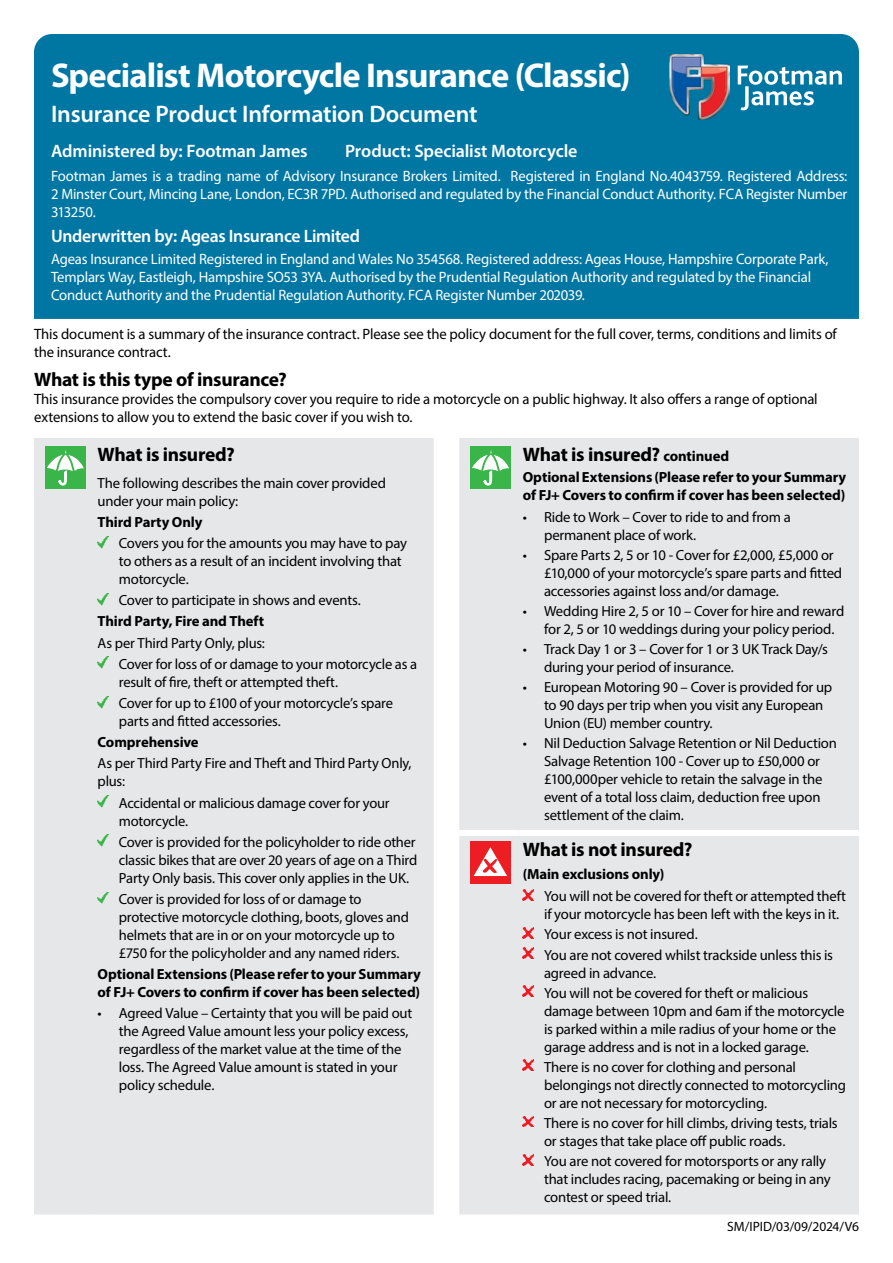
<style>
.page{position:relative;width:893px;height:1263px;background:#fff}
.page>*{position:absolute;margin:0;border:0;box-sizing:border-box;transform-origin:0 0}
.Form_title{font:700 34.5px "Myriad Pro";letter-spacing:-.025em;color:#fff}
.Form_sub_title{font:600 24px "Myriad Pro";letter-spacing:-.005em;color:#fff}
.Cover_subhead{font:700 19.5px "Myriad Pro";letter-spacing:-.015em;color:#000}
.Company_Product_header{font:600 18px "Myriad Pro";letter-spacing:-.005em;color:#fff}
.Form_intro{font:600 18px "Myriad Pro";letter-spacing:-.02em;color:#fff}
.Form_intro-2{font:15px/18px "Myriad Pro";letter-spacing:-.015em;color:#fff;text-align:justify}
.Form_intro-3{font:15px/18px "Myriad Pro";letter-spacing:-.01em;color:#000}
.Covered_bullets{font:14.7px/18px "Myriad Pro";letter-spacing:-.015em;color:#000}
.Covered_bullets-2{font:700 14.7px/18px "Myriad Pro";letter-spacing:-.01em;color:#000}
.t1{font:13.5px "Myriad Pro";letter-spacing:-.01em;color:#000}
.s1{font-size:14.7px}
</style>
<div class="page">
<div style="left:459px;top:438px;width:400px;height:776px;background:#e6e7e8"></div>
<div style="left:459px;top:830px;width:60px;height:6px;background:#fff"></div>
<div style="left:519px;top:830px;width:340px;height:6px;background:#fff"></div>
<div style="left:470px;top:446px;width:41px;height:43px;background:#39b54a"></div>
<svg style="left:472px;top:450px;width:37px;height:35px"></svg>
<div style="left:470px;top:841px;width:41px;height:43px;background:#ed1d24"></div>
<svg style="left:474px;top:847px;width:33px;height:29px"></svg>
<svg style="left:523px;top:889px;width:11px;height:11px"></svg>
<svg style="left:523px;top:927px;width:11px;height:11px"></svg>
<svg style="left:523px;top:948px;width:11px;height:10px"></svg>
<svg style="left:523px;top:986px;width:11px;height:11px"></svg>
<svg style="left:523px;top:1060px;width:11px;height:11px"></svg>
<svg style="left:523px;top:1116px;width:11px;height:11px"></svg>
<svg style="left:523px;top:1154px;width:11px;height:11px"></svg>
<div style="left:34px;top:438px;width:400px;height:776px;background:#e6e7e8"></div>
<div style="left:45px;top:446px;width:41px;height:43px;background:#39b54a"></div>
<svg style="left:46px;top:450px;width:38px;height:35px"></svg>
<svg style="left:98px;top:536px;width:10px;height:12px"></svg>
<svg style="left:98px;top:593px;width:10px;height:12px"></svg>
<svg style="left:98px;top:657px;width:10px;height:12px"></svg>
<svg style="left:98px;top:696px;width:10px;height:12px"></svg>
<svg style="left:98px;top:796px;width:10px;height:11px"></svg>
<svg style="left:98px;top:835px;width:10px;height:12px"></svg>
<svg style="left:98px;top:892px;width:10px;height:12px"></svg>
<div style="left:34px;top:34px;width:825px;height:285px;background:#0076a3"></div>
<img style="left:669px;top:54px;width:60px;height:66px">
<svg style="left:738px;top:66px;width:104px;height:44px"></svg>
<p class="Form_title" style="left:51px;top:53px;width:581px">Specialist Motorcycle Insurance (Classic)</p>
<p class="Form_sub_title" style="left:51px;top:99px;width:428px">Insurance Product Information Document</p>
<p class="Company_Product_header" style="left:51px;top:139px;width:258px">Administered by: Footman James</p>
<p class="Company_Product_header" style="left:345px;top:139px;width:234px">Product: Specialist Motorcycle</p>
<p class="Form_intro-2" style="left:51px;top:167px;width:798px">Footman James is a trading name of Advisory Insurance Brokers Limited. Registered in England No.4043759. Registered Address:<br>2 Minster Court, Mincing Lane, London, EC3R 7PD. Authorised and regulated by the Financial Conduct Authority. FCA Register Number 313250.</p>
<p class="Form_intro" style="left:51px;top:224px;width:310px">Underwritten by: Ageas Insurance Limited</p>
<p class="Form_intro-2" style="left:51px;top:250px;width:779px;text-align:left">Ageas Insurance Limited Registered in England and Wales No 354568. Registered address: Ageas House, Hampshire Corporate Park,<br>Templars Way, Eastleigh, Hampshire SO53 3YA. Authorised by the Prudential Regulation Authority and regulated by the Financial<br>Conduct Authority and the Prudential Regulation Authority. FCA Register Number 202039.</p>
<p class="Form_intro-3" style="left:34px;top:324px;width:804px">This document is a summary of the insurance contract. Please see the policy document for the full cover, terms, conditions and limits of the insurance contract.</p>
<p class="Cover_subhead" style="left:34px;top:367px;width:254px">What is this type of insurance?</p>
<p class="Form_intro-3" style="left:34px;top:390px;width:785px">This insurance provides the compulsory cover you require to ride a motorcycle on a public highway. It also offers a range of optional extensions to allow you to extend the basic cover if you wish to.</p>
<p class="Cover_subhead" style="left:98px;top:442px;width:139px">What is insured?</p>
<p class="Covered_bullets" style="left:98px;top:473px;width:290px">The following describes the main cover provided under your main policy:</p>
<p class="Covered_bullets-2" style="left:98px;top:512px;width:106px">Third Party Only</p>
<p class="Covered_bullets" style="left:119px;top:534px;width:290px">Covers you for the amounts you may have to pay to others as a result of an incident involving that motorcycle.</p>
<p class="Covered_bullets" style="left:119px;top:591px;width:244px">Cover to participate in shows and events.</p>
<p class="Covered_bullets-2" style="left:98px;top:612px;width:168px">Third Party, Fire and Theft</p>
<p class="Covered_bullets" style="left:98px;top:633px;width:169px">As per Third Party Only, plus:</p>
<p class="Covered_bullets" style="left:119px;top:655px;width:300px">Cover for loss of or damage to your motorcycle as a result of fire, theft or attempted theft.</p>
<p class="Covered_bullets" style="left:119px;top:694px;width:276px">Cover for up to £100 of your motorcycle’s spare parts and fitted accessories.</p>
<p class="Covered_bullets-2" style="left:98px;top:733px;width:103px">Comprehensive</p>
<p class="Covered_bullets" style="left:98px;top:754px;width:315px">As per Third Party Fire and Theft and Third Party Only, plus:</p>
<p class="Covered_bullets" style="left:119px;top:793px;width:272px">Accidental or malicious damage cover for your motorcycle.</p>
<p class="Covered_bullets" style="left:119px;top:833px;width:300px;text-align:justify">Cover is provided for the policyholder to ride other classic bikes that are over 20 years of age on a Third Party Only basis. This cover only applies in the UK.</p>
<p class="Covered_bullets" style="left:119px;top:890px;width:292px">Cover is provided for loss of or damage to protective motorcycle clothing, boots, gloves and helmets that are in or on your motorcycle up to £750 for the policyholder and any named riders.</p>
<p class="Covered_bullets-2" style="left:98px;top:965px;width:325px">Optional Extensions (Please refer to your Summary of FJ+ Covers to confirm if cover has been selected)</p>
<p class="Covered_bullets" style="left:119px;top:1004px;width:295px;text-indent:-21px">• Agreed Value – Certainty that you will be paid out the Agreed Value amount less your policy excess, regardless of the market value at the time of the loss. The Agreed Value amount is stated in your policy schedule.</p>
<p class="Cover_subhead" style="left:523px;top:442px;width:208px">What is insured? <span class="s1">continued</span></p>
<p class="Covered_bullets-2" style="left:523px;top:468px;width:325px">Optional Extensions (Please refer to your Summary of FJ+ Covers to confirm if cover has been selected)</p>
<p class="Covered_bullets" style="left:544px;top:507px;width:248px;text-indent:-21px">• Ride to Work – Cover to ride to and from a permanent place of work.</p>
<p class="Covered_bullets" style="left:544px;top:545px;width:300px;text-indent:-21px">• Spare Parts 2, 5 or 10 - Cover for £2,000, £5,000 or £10,000 of your motorcycle’s spare parts and fitted accessories against loss and/or damage.</p>
<p class="Covered_bullets" style="left:544px;top:602px;width:302px;text-indent:-21px">• Wedding Hire 2, 5 or 10 – Cover for hire and reward for 2, 5 or 10 weddings during your policy period.</p>
<p class="Covered_bullets" style="left:544px;top:640px;width:285px;text-indent:-21px">• Track Day 1 or 3 – Cover for 1 or 3 UK Track Day/s during your period of insurance.</p>
<p class="Covered_bullets" style="left:544px;top:678px;width:290px;text-indent:-21px">• European Motoring 90 – Cover is provided for up to 90 days per trip when you visit any European<br>Union (EU) member country.</p>
<p class="Covered_bullets" style="left:544px;top:734px;width:294px;text-indent:-21px">• Nil Deduction Salvage Retention or Nil Deduction Salvage Retention 100 - Cover up to £50,000 or £100,000per vehicle to retain the salvage in the event of a total loss claim, deduction free upon settlement of the claim.</p>
<p class="Cover_subhead" style="left:523px;top:837px;width:171px">What is not insured?</p>
<p class="Covered_bullets-2" style="left:523px;top:865px;width:143px">(Main exclusions only)</p>
<p class="Covered_bullets" style="left:544px;top:887px;width:304px">You will not be covered for theft or attempted theft if your motorcycle has been left with the keys in it.</p>
<p class="Covered_bullets" style="left:544px;top:925px;width:155px">Your excess is not insured.</p>
<p class="Covered_bullets" style="left:544px;top:945px;width:291px">You are not covered whilst trackside unless this is agreed in advance.</p>
<p class="Covered_bullets" style="left:544px;top:983px;width:302px">You will not be covered for theft or malicious damage between 10pm and 6am if the motorcycle is parked within a mile radius of your home or the garage address and is not in a locked garage.</p>
<p class="Covered_bullets" style="left:544px;top:1058px;width:303px">There is no cover for clothing and personal belongings not directly connected to motorcycling or are not necessary for motorcycling.</p>
<p class="Covered_bullets" style="left:544px;top:1114px;width:295px">There is no cover for hill climbs, driving tests, trials or stages that take place off public roads.</p>
<p class="Covered_bullets" style="left:544px;top:1152px;width:288px">You are not covered for motorsports or any rally that includes racing, pacemaking or being in any contest or speed trial.</p>
<p class="t1" style="left:727px;top:1218px;width:133px">SM/IPID/03/09/2024/V6</p>
</div>
